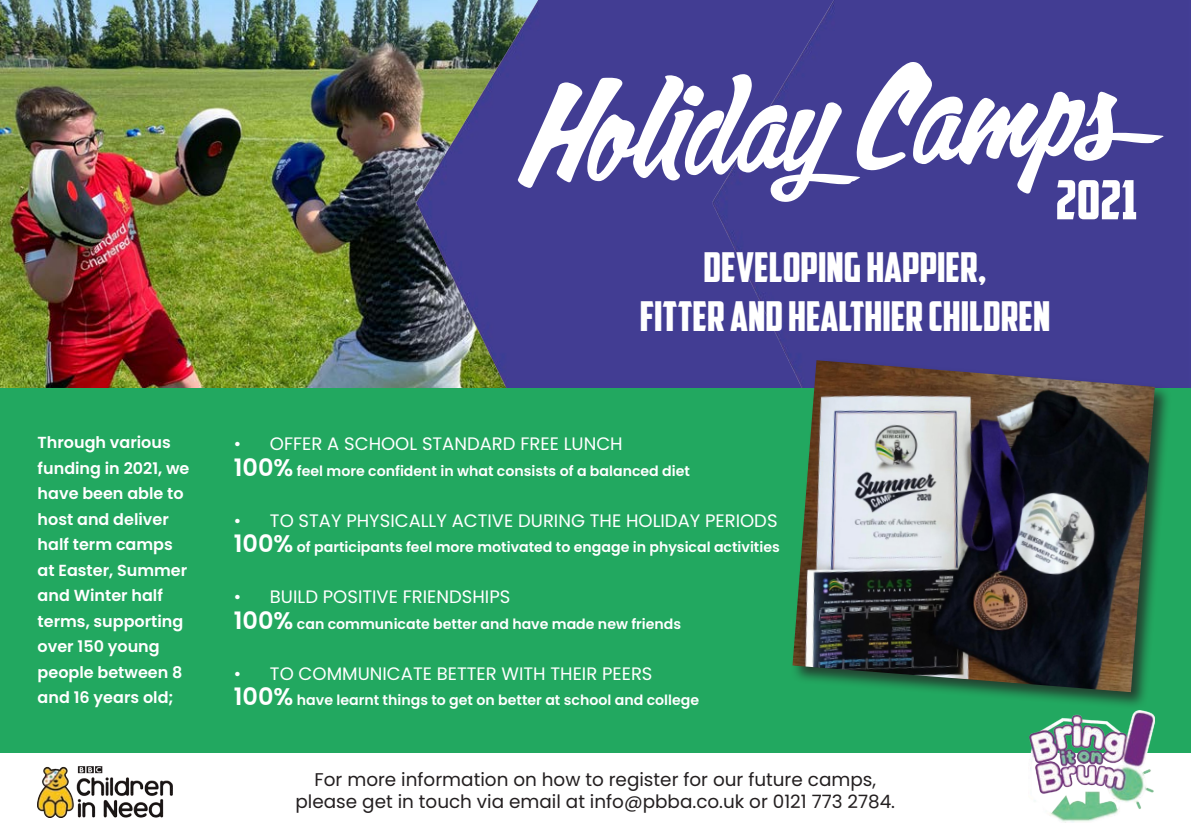
<style>
.page{position:relative;width:1191px;height:840px;background:#fff}
.page>*{position:absolute;margin:0;border:0;box-sizing:border-box;transform-origin:0 0}
.t1{font:130.2px "Calgary Script OT";color:#fff}
.t2{font:54px "American Captain";color:#fff}
.t3{font:41px "American Captain";color:#fff}
.t4{font:18.4px "Poppins";color:#231f20}
.t5{font:18px "Poppins";color:#fff}
.t6{font:600 16px/25.4px "Poppins";color:#fff}
.t7{font:600 14.2px "Poppins";color:#fff}
.s1{font-size:24px}
</style>
<div class="page">
<div style="left:0;top:388px;width:1191px;height:363px;background:#22a860"></div>
<img style="left:0;top:0;width:417px;height:387px">
<img style="left:417px;top:0;width:296px;height:387px">
<div style="left:713px;top:0;width:478px;height:387px;background:#423d93"></div>
<img style="left:38px;top:766px;width:134px;height:51px">
<img style="left:1028px;top:710px;width:126px;height:112px">
<div style="left:790px;top:358px;width:382px;height:350px;background:#231f20;opacity:.75"></div>
<img style="left:792px;top:360px;width:362px;height:331px">
<p class="t6" style="left:38px;top:429px;width:153px">Through various funding in 2021, we have been able to host and deliver half term camps at Easter, Summer and Winter half terms, supporting over 150 young people between 8 and 16 years old;</p>
<p class="t1" style="left:514px;top:52px;width:651px;rotate:-3deg">Holiday Camps</p>
<p class="t2" style="left:1055px;top:167px;width:83px">2021</p>
<p class="t3" style="left:703px;top:242px;width:284px">DEVELOPING HAPPIER,</p>
<p class="t3" style="left:640px;top:291px;width:412px">FITTER AND HEALTHIER CHILDREN</p>
<p class="t5" style="left:234px;top:433px;width:390px">• OFFER A SCHOOL STANDARD FREE LUNCH</p>
<p class="t7" style="left:234px;top:462px;width:457px"><span class="s1">100%</span> feel more confident in what consists of a balanced diet</p>
<p class="t5" style="left:234px;top:509px;width:545px">• TO STAY PHYSICALLY ACTIVE DURING THE HOLIDAY PERIODS</p>
<p class="t7" style="left:234px;top:538px;width:547px"><span class="s1">100%</span> of participants feel more motivated to engage in physical activities</p>
<p class="t5" style="left:234px;top:586px;width:278px">• BUILD POSITIVE FRIENDSHIPS</p>
<p class="t7" style="left:234px;top:615px;width:449px"><span class="s1">100%</span> can communicate better and have made new friends</p>
<p class="t5" style="left:234px;top:662px;width:420px">• TO COMMUNICATE BETTER WITH THEIR PEERS</p>
<p class="t7" style="left:234px;top:691px;width:467px"><span class="s1">100%</span> have learnt things to get on better at school and college</p>
<p class="t4" style="left:314px;top:768px;width:563px">For more information on how to register for our future camps,</p>
<p class="t4" style="left:295px;top:790px;width:601px">please get in touch via email at info@pbba.co.uk or 0121 773 2784.</p>
</div>
